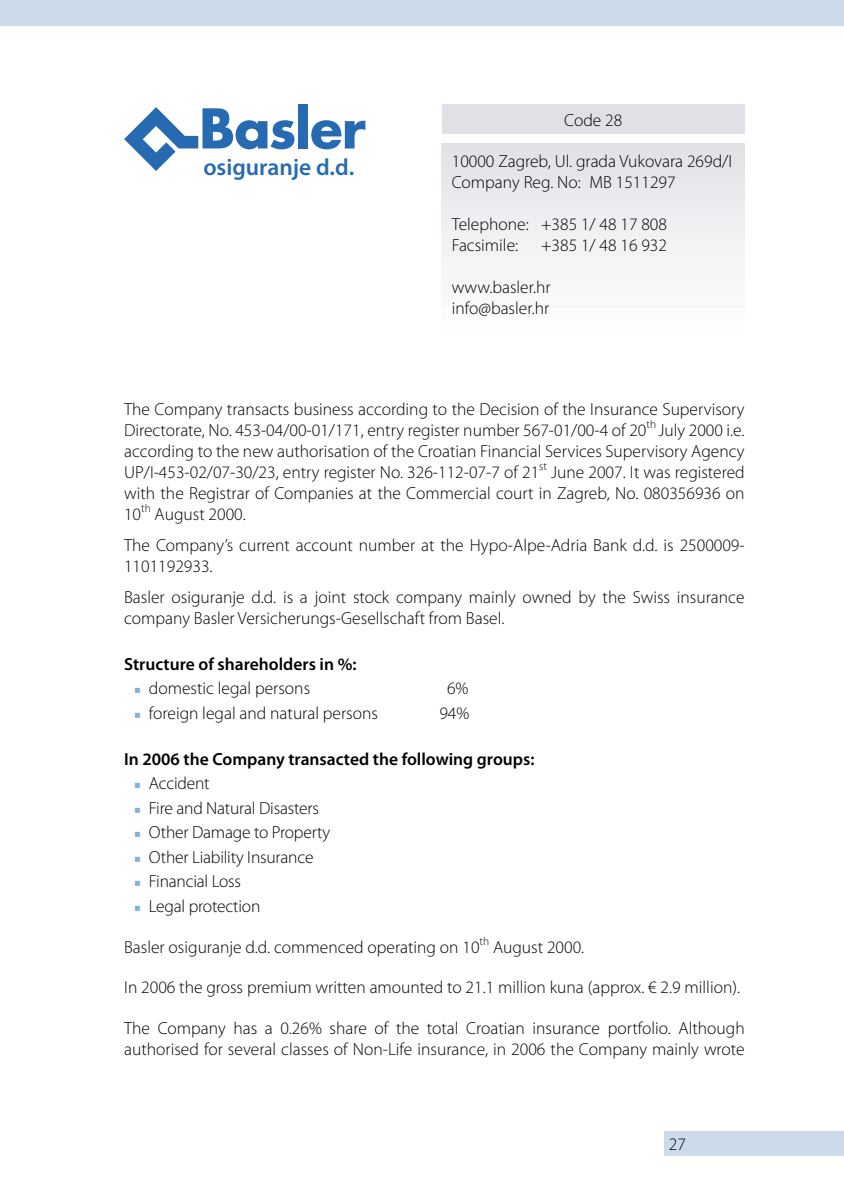
<style>
.page{position:relative;width:844px;height:1191px;background:#fff}
.page>*{position:absolute;margin:0;border:0;box-sizing:border-box;transform-origin:0 0}
.t1{font:600 23.45px "Myriad Pro";color:#266bb2}
.t2{font:300 17.5px/21px "Myriad Pro";color:#000}
.t3{font:600 17.5px "Myriad Pro";color:#000}
.t4{font:300 11.38px "Myriad Pro";color:#000}
</style>
<div class="page">
<div style="left:663px;top:1131px;width:180px;height:24px;background:#ccdbec"></div>
<div style="left:0;top:0;width:843px;height:26px;background:#ccdbec"></div>
<div style="left:441px;top:144px;width:303px;height:190px;background:linear-gradient(to bottom,#e1e3e7,#fff)"></div>
<div style="left:441px;top:104px;width:303px;height:30px;background:#e0e1e6"></div>
<div style="left:298px;top:104px;width:10px;height:44px;background:#266bb2"></div>
<svg style="left:311px;top:120px;width:54px;height:29px"></svg>
<svg style="left:124px;top:107px;width:170px;height:64px"></svg>
<h1 class="t1" style="left:203px;top:152px;width:152px">osiguranje d.d.</h1>
<p class="t2" style="left:564px;top:109px;width:60px">Code 28</p>
<p class="t2" style="left:451px;top:150px;width:282px">10000 Zagreb, Ul. grada Vukovara 269d/I<br>Company Reg. No: MB 1511297</p>
<p class="t2" style="left:451px;top:213px;width:217px">Telephone: +385 1/ 48 17 808<br>Facsimile:</p>
<p class="t2" style="left:541px;top:234px;width:127px">+385 1/ 48 16 932</p>
<p class="t2" style="left:451px;top:276px;width:100px">www.basler.hr info@basler.hr</p>
<p class="t2" style="left:124px;top:398px;width:622px">The Company transacts business according to the Decision of the Insurance Supervisory<br>Directorate, No. 453-04/00-01/171, entry register number 567-01/00-4 of 20</p>
<p class="t4" style="left:646px;top:417px;width:11px">th</p>
<p class="t2" style="left:124px;top:419px;width:622px;text-align:justify;text-indent:534px">July 2000 i.e. according to the new authorisation of the Croatian Financial Services Supervisory Agency UP/I-453-02/07-30/23, entry register No. 326-112-07-7 of 21</p>
<p class="t4" style="left:539px;top:459px;width:9px">st</p>
<p class="t2" style="left:124px;top:461px;width:622px;text-align:justify;text-indent:427px">June 2007. It was registered with the Registrar of Companies at the Commercial court in Zagreb, No. 080356936 on 10</p>
<p class="t4" style="left:141px;top:501px;width:11px">th</p>
<p class="t2" style="left:124px;top:498px;width:622px;line-height:31px;text-indent:31px">August 2000.<br>The Company’s current account number at the Hypo-Alpe-Adria Bank d.d. is 2500009-</p>
<p class="t2" style="left:124px;top:550px;width:621px;line-height:31px">1101192933.<br>Basler osiguranje d.d. is a joint stock company mainly owned by the Swiss insurance</p>
<p class="t2" style="left:124px;top:607px;width:381px">company Basler Versicherungs-Gesellschaft from Basel.</p>
<p class="t3" style="left:124px;top:653px;width:234px">Structure of shareholders in %:</p>
<p class="t2" style="left:149px;top:678px;width:163px">domestic legal persons</p>
<p class="t2" style="left:447px;top:678px;width:23px">6%</p>
<p class="t2" style="left:149px;top:702px;width:230px">foreign legal and natural persons</p>
<p class="t2" style="left:439px;top:702px;width:31px">94%</p>
<p class="t3" style="left:124px;top:747px;width:412px">In 2006 the Company transacted the following groups:</p>
<p class="t2" style="left:149px;top:771px;width:183px;line-height:24.5px">Accident<br>Fire and Natural Disasters<br>Other Damage to Property<br>Other Liability Insurance<br>Financial Loss<br>Legal protection</p>
<p class="t2" style="left:124px;top:936px;width:357px">Basler osiguranje d.d. commenced operating on 10</p>
<p class="t4" style="left:479px;top:934px;width:11px">th</p>
<p class="t2" style="left:493px;top:936px;width:93px">August 2000.</p>
<p class="t2" style="left:124px;top:977px;width:617px">In 2006 the gross premium written amounted to 21.1 million kuna (approx. € 2.9 million).</p>
<p class="t2" style="left:124px;top:1017px;width:622px">The Company has a 0.26% share of the total Croatian insurance portfolio. Although authorised for several classes of Non-Life insurance, in 2006 the Company mainly wrote</p>
<p class="t2" style="left:668px;top:1133px;width:19px">27</p>
</div>
